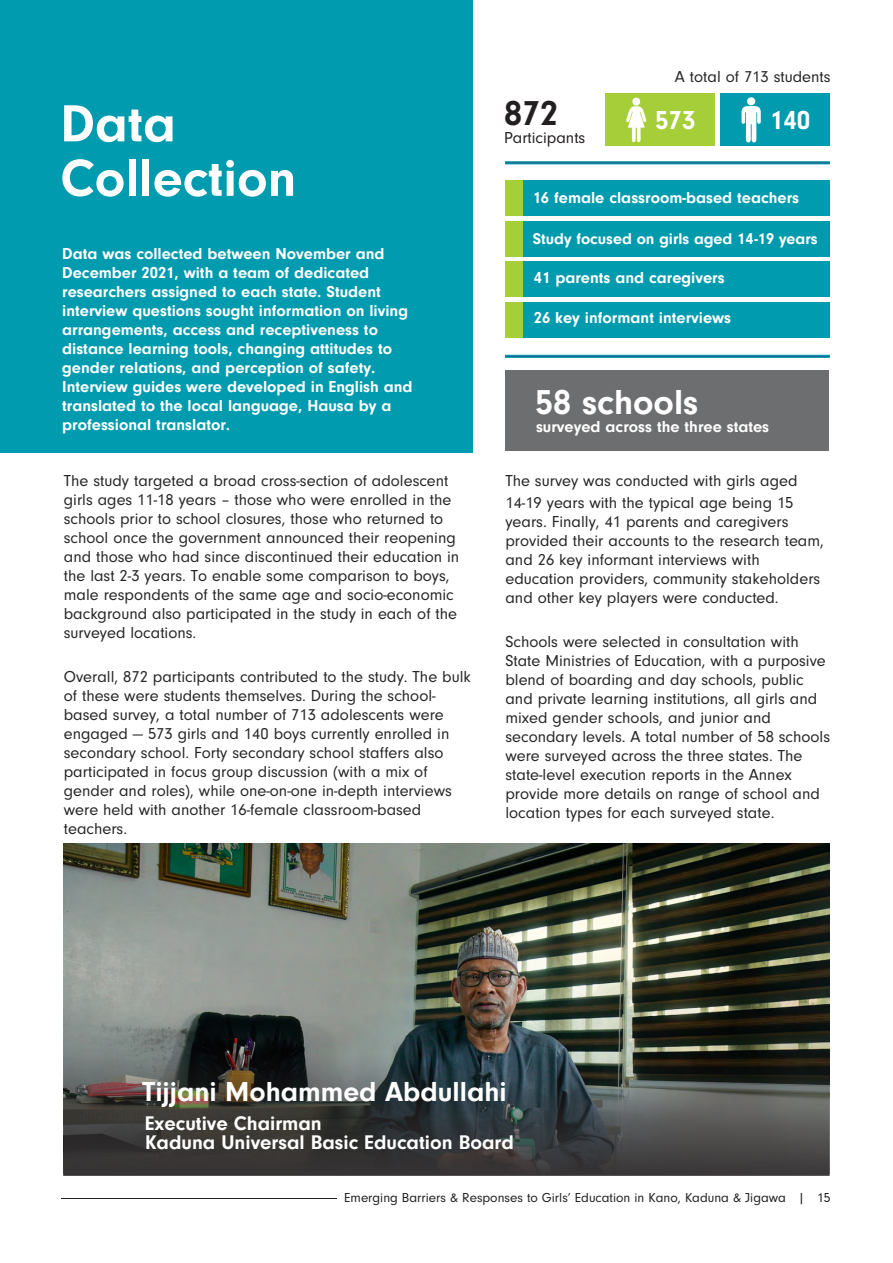
<style>
.page{position:relative;width:893px;height:1263px;background:#fff}
.page>*{position:absolute;margin:0;border:0;box-sizing:border-box;transform-origin:0 0}
.t1{font:700 54px/54.4px "Neuzeit Gro";color:#fff}
.t2{font:700 36px "Neuzeit Gro";color:#fff}
.t3{font:700 36px "Neuzeit Gro";color:#231f20}
.t4{font:700 28.5px "Neuzeit Gro";color:#fff}
.t5{font:700 27px "Neuzeit Gro";color:#fff}
.t6{font:700 20.55px/20px "Neuzeit Gro";color:#fff}
.t7{font:16.5px/18.9px "Neuzeit Gro";color:#262626}
.t8{font:700 16.5px/18.9px "Neuzeit Gro";color:#fff}
.t9{font:16.5px "Neuzeit Gro";color:#231f20}
.t10{font:700 16.2px "Neuzeit Gro";color:#fff}
.t11{font:13.5px "Neuzeit Gro";color:#231f20}
</style>
<div class="page">
<img style="left:64px;top:843px;width:765px;height:61px">
<div style="left:0;top:0;width:472px;height:453px;background:#009bae"></div>
<div style="left:606px;top:94px;width:109px;height:52px;background:#a6ce39"></div>
<div style="left:721px;top:94px;width:109px;height:52px;background:#009bae"></div>
<svg style="left:626px;top:97px;width:21px;height:46px"></svg>
<svg style="left:741px;top:97px;width:20px;height:46px"></svg>
<div style="left:505px;top:162px;width:324px;height:2px;background:#225c95;border:1px solid #009aad"></div>
<div style="left:523px;top:180px;width:306px;height:36px;background:#009bae"></div>
<div style="left:505px;top:180px;width:18px;height:36px;background:#a6ce39"></div>
<div style="left:523px;top:221px;width:306px;height:35px;background:#009aad"></div>
<div style="left:505px;top:221px;width:18px;height:35px;background:#a6ce39"></div>
<div style="left:523px;top:261px;width:306px;height:36px;background:#009bae"></div>
<div style="left:505px;top:261px;width:18px;height:36px;background:#a6ce39"></div>
<div style="left:523px;top:302px;width:306px;height:36px;background:#009bae"></div>
<div style="left:505px;top:302px;width:18px;height:36px;background:#a6ce39"></div>
<div style="left:505px;top:355px;width:324px;height:2px;background:#225c95;border:1px solid #009aad"></div>
<div style="left:505px;top:370px;width:324px;height:81px;background:#6d6e70"></div>
<hr style="left:61px;top:1198px;width:276px;height:1px;background:#231f20">
<img style="left:63px;top:904px;width:766px;height:271px">
<p class="t7" style="left:675px;top:68px;width:157px">A total of 713 students</p>
<h1 class="t1" style="left:60px;top:101px;width:237px">Data<br>Collection</h1>
<h2 class="t3" style="left:504px;top:98px;width:55px">872</h2>
<h3 class="t5" style="left:655px;top:109px;width:42px">573</h3>
<h3 class="t5" style="left:770px;top:109px;width:42px">140</h3>
<p class="t9" style="left:504px;top:131px;width:83px">Participants</p>
<p class="t8" style="left:533px;top:190px;width:268px">16 female classroom-based teachers</p>
<p class="t10" style="left:533px;top:232px;width:286px">Study focused on girls aged 14-19 years</p>
<p class="t8" style="left:534px;top:269px;width:192px">41 parents and caregivers</p>
<p class="t8" style="left:534px;top:310px;width:199px">26 key informant interviews</p>
<p class="t8" style="left:62px;top:245px;width:352px">Data was collected between November and December 2021, with a team of dedicated researchers assigned to each state. Student interview questions sought information on living arrangements, access and receptiveness to distance learning tools, changing attitudes to gender relations, and perception of safety.<br>Interview guides were developed in English and translated to the local language, Hausa by a professional translator.</p>
<h2 class="t2" style="left:535px;top:387px;width:164px">58 schools</h2>
<p class="t8" style="left:536px;top:418px;width:235px">surveyed across the three states</p>
<p class="t7" style="left:64px;top:473px;width:397px">The study targeted a broad cross-section of adolescent girls ages 11-18 years – those who were enrolled in the schools prior to school closures, those who returned to school once the government announced their reopening and those who had since discontinued their education in the last 2-3 years. To enable some comparison to boys, male respondents of the same age and socio-economic background also participated in the study in each of the surveyed locations.</p>
<p class="t7" style="left:64px;top:668px;width:408px">Overall, 872 participants contributed to the study. The bulk of these were students themselves. During the school&shy;based survey, a total number of 713 adolescents were engaged — 573 girls and 140 boys currently enrolled in secondary school. Forty secondary school staffers also participated in focus group discussion (with a mix of gender and roles), while one-on-one in-depth interviews were held with another 16-female classroom-based teachers.</p>
<p class="t7" style="left:505px;top:471px;width:294px;line-height:22px">The survey was conducted with girls aged<br>14-19 years with the typical age being 15</p>
<p class="t7" style="left:505px;top:514px;width:320px">years. Finally, 41 parents and caregivers provided their accounts to the research team, and 26 key informant interviews with education providers, community stakeholders and other key players were conducted.</p>
<p class="t7" style="left:505px;top:633px;width:326px">Schools were selected in consultation with State Ministries of Education, with a purposive blend of boarding and day schools, public and private learning institutions, all girls and mixed gender schools, and junior and secondary levels. A total number of 58 schools were surveyed across the three states. The state-level execution reports in the Annex provide more details on range of school and location types for each surveyed state.</p>
<h3 class="t4" style="left:142px;top:1080px;width:366px">Tijjani Mohammed Abdullahi</h3>
<p class="t6" style="left:145px;top:1114px;width:370px">Executive Chairman<br>Kaduna Universal Basic Education Board</p>
<p class="t11" style="left:344px;top:1192px;width:488px">Emerging Barriers &amp; Responses to Girls’ Education in Kano, Kaduna &amp; Jigawa | 15</p>
</div>
